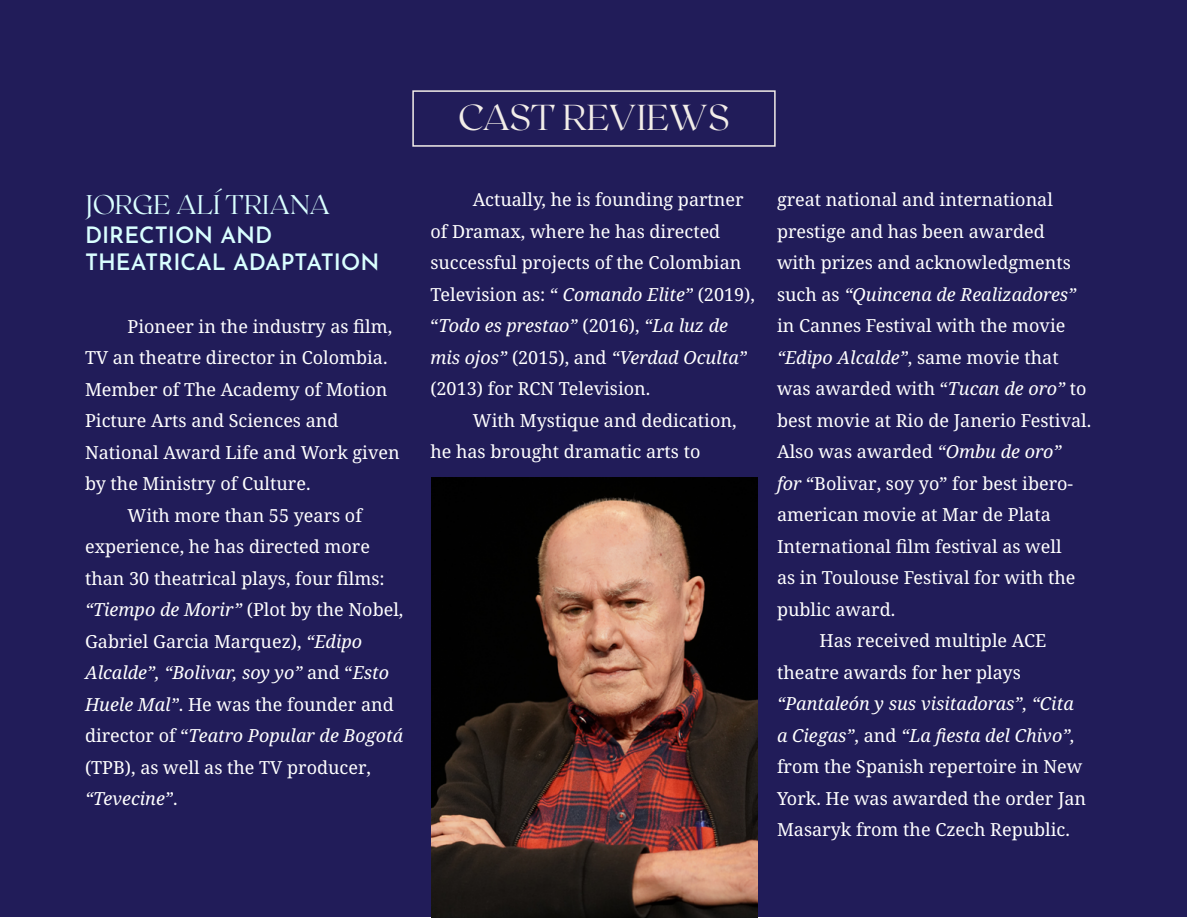
<style>
.page{position:relative;width:1188px;height:918px;background:#fff}
.page>*{position:absolute;margin:0;border:0;box-sizing:border-box;transform-origin:0 0}
.t1{font:100 36px "Roxborough CF";color:#f2ede8}
.Cateogrías_-_Títulos{font:100 27px "Roxborough CF";color:#d9ffff}
.Subtitulo_JosefinPeq{font:600 22.5px "Josefin Sans";color:#d9ffff}
.Cuerpo_de_texto_IND{font:18px/31.5px "Noto Serif";color:#fff}
.s1{font-style:italic}
</style>
<div class="page">
<div style="left:1px;top:1px;width:1186px;height:916px;background:#211c59"></div>
<div style="left:412px;top:90px;width:364px;height:57px;border:2px solid #f2ede8"></div>
<img style="left:432px;top:477px;width:326px;height:441px">
<p class="Cateogrías_-_Títulos" style="left:85px;top:187px;width:247px">JORGE ALÍ TRIANA</p>
<p class="Subtitulo_JosefinPeq" style="left:85px;top:215px;width:189px">DIRECTION AND</p>
<p class="Subtitulo_JosefinPeq" style="left:85px;top:242px;width:296px">THEATRICAL ADAPTATION</p>
<p class="Cuerpo_de_texto_IND" style="left:85px;top:311px;width:316px;text-indent:43px">Pioneer in the industry as film,<br>TV an theatre director in Colombia.<br>Member of The Academy of Motion<br>Picture Arts and Sciences and<br>National Award Life and Work given by the Ministry of Culture.</p>
<p class="Cuerpo_de_texto_IND" style="left:85px;top:500px;width:320px;text-indent:43px">With more than 55 years of experience, he has directed more than 30 theatrical plays, four films: <span class="s1">“Tiempo de Morir”</span> (Plot by the Nobel,<br>Gabriel Garcia Marquez), <span class="s1">“Edipo<br>Alcalde”, “Bolivar, soy yo”</span> and “<span class="s1">Esto<br>Huele Mal”</span>. He was the founder and director of “<span class="s1">Teatro Popular de Bogotá </span>(TPB), as well as the TV producer, <span class="s1">“Tevecine”</span>.</p>
<p class="t1" style="left:458px;top:94px;width:273px">CAST REVIEWS</p>
<p class="Cuerpo_de_texto_IND" style="left:430px;top:185px;width:326px;text-indent:43px">Actually, he is founding partner of Dramax, where he has directed successful projects of the Colombian Television as: “ <span class="s1">Comando Elite”</span> (2019), “<span class="s1">Todo es prestao”</span> (2016), <span class="s1">“La luz de mis ojos”</span> (2015), and <span class="s1">“Verdad Oculta” </span>(2013) for RCN Television.</p>
<p class="Cuerpo_de_texto_IND" style="left:430px;top:405px;width:308px;text-indent:43px">With Mystique and dedication, he has brought dramatic arts to</p>
<p class="Cuerpo_de_texto_IND" style="left:777px;top:185px;width:316px">great national and international prestige and has been awarded<br>with prizes and acknowledgments such as <span class="s1">“Quincena de Realizadores” </span>in Cannes Festival with the movie <span class="s1">“Edipo Alcalde”</span>, same movie that was awarded with “<span class="s1">Tucan de oro”</span> to best movie at Rio de Janerio Festival.<br>Also was awarded <span class="s1">“Ombu de oro”<br>for</span> “Bolivar, soy yo” for best ibero&shy;american movie at Mar de Plata<br>International film festival as well<br>as in Toulouse Festival for with the public award.</p>
<p class="Cuerpo_de_texto_IND" style="left:777px;top:626px;width:311px;text-indent:43px">Has received multiple ACE theatre awards for her plays <span class="s1">“Pantaleón y sus visitadoras”, “Cita a Ciegas”</span>, and <span class="s1">“La fiesta del Chivo”, </span>from the Spanish repertoire in New<br>York. He was awarded the order Jan<br>Masaryk from the Czech Republic.</p>
</div>
